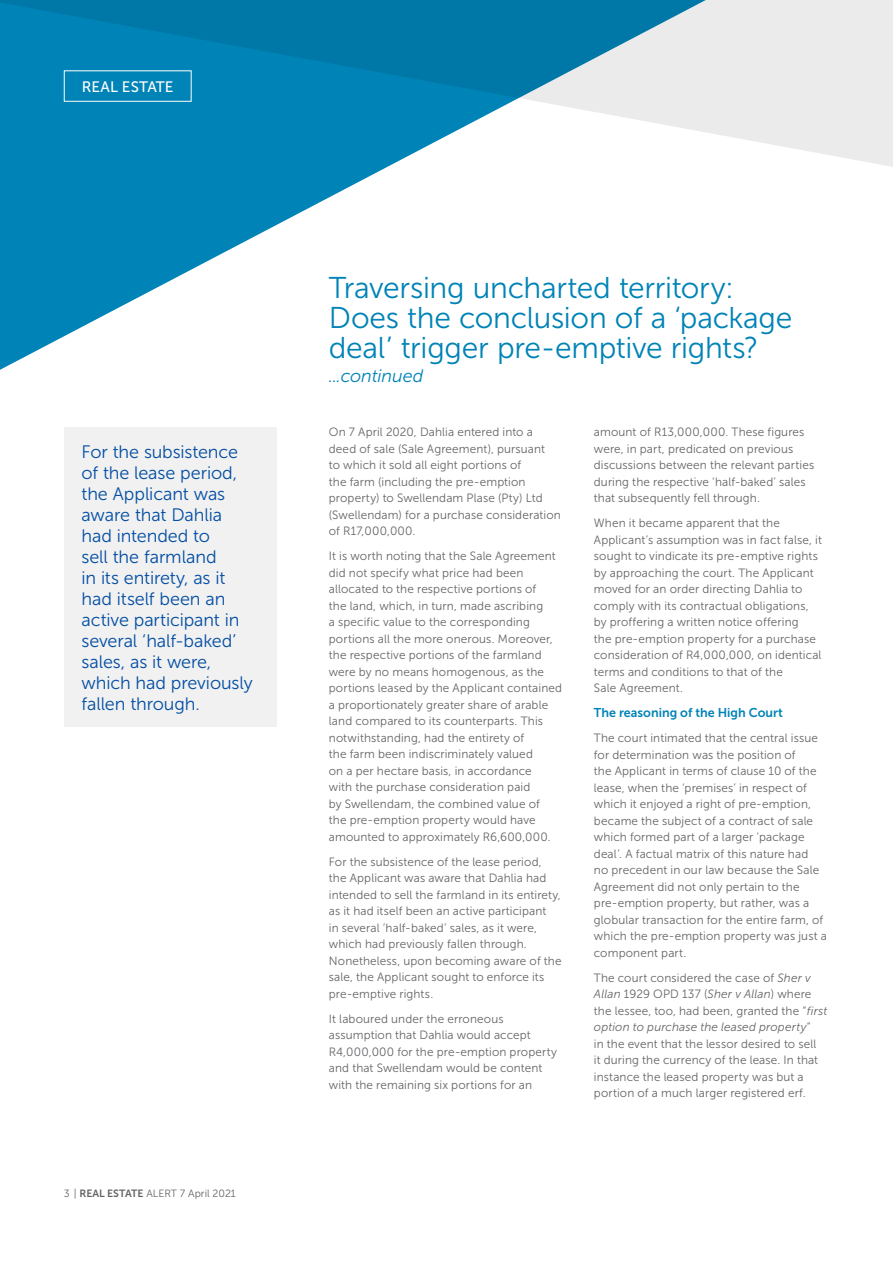
<style>
.page{position:relative;width:893px;height:1263px;background:#fff}
.page>*{position:absolute;margin:0;border:0;box-sizing:border-box;transform-origin:0 0}
.t1{font:30px/30px "Museo Sans 300";letter-spacing:-.01em;color:#0083b6}
.t2{font:18px/21px "Museo Sans 300";letter-spacing:-.005em;color:#034ea2}
.t3{font:italic 18px "Museo Sans 300";letter-spacing:-.005em;color:#0083b6}
.t4{font:15.15px "Museo Sans 500";letter-spacing:.005em;color:#fff}
.t5{font:12.75px "Museo Sans 700";color:#0083b6}
.t6{font:12px/16.5px "Museo Sans 300";letter-spacing:.01em;color:#636466}
.t7{font:10.5px "Museo Sans 300";color:#636466}
.s1{font-family:"Museo Sans 700"}
.s2{font-style:italic}
</style>
<div class="page">
<svg style="left:0;top:189px;width:345px;height:181px;fill:#0083b6"></svg>
<svg style="left:0;top:0;width:893px;height:189px"></svg>
<div style="left:64px;top:70px;width:128px;height:32px;border:1px solid #fff"></div>
<div style="left:65px;top:427px;width:212px;height:300px;background:#f1f1f2"></div>
<p class="t4" style="left:82px;top:78px;width:93px">REAL ESTATE</p>
<p class="t2" style="left:82px;top:441px;width:173px">For the subsistence of the lease period, the Applicant was aware that Dahlia had intended to<br>sell the farmland<br>in its entirety, as it had itself been an active participant in several ‘half-baked’ sales, as it were, which had previously fallen through.</p>
<p class="t7" style="left:64px;top:1188px;width:174px">3 | <span class="s1">REAL ESTATE</span> ALERT 7 April 2021</p>
<h1 class="t1" style="left:329px;top:273px;width:465px">Traversing uncharted territory:<br>Does the conclusion of a ‘package deal’ trigger pre-emptive rights?</h1>
<h2 class="t3" style="left:329px;top:366px;width:96px">...continued</h2>
<p class="t6" style="left:329px;top:424px;width:234px">On 7 April 2020, Dahlia entered into a deed of sale (Sale Agreement), pursuant<br>to which it sold all eight portions of<br>the farm (including the pre-emption property) to Swellendam Plase (Pty) Ltd (Swellendam) for a purchase consideration of R17,000,000.</p>
<p class="t6" style="left:329px;top:548px;width:235px">It is worth noting that the Sale Agreement did not specify what price had been allocated to the respective portions of<br>the land, which, in turn, made ascribing<br>a specific value to the corresponding portions all the more onerous. Moreover, the respective portions of the farmland were by no means homogenous, as the portions leased by the Applicant contained a proportionately greater share of arable land compared to its counterparts. This notwithstanding, had the entirety of<br>the farm been indiscriminately valued<br>on a per hectare basis, in accordance<br>with the purchase consideration paid<br>by Swellendam, the combined value of<br>the pre-emption property would have amounted to approximately R6,600,000.</p>
<p class="t6" style="left:329px;top:853px;width:234px">For the subsistence of the lease period, the Applicant was aware that Dahlia had intended to sell the farmland in its entirety, as it had itself been an active participant<br>in several ‘half-baked’ sales, as it were, which had previously fallen through.<br>Nonetheless, upon becoming aware of the sale, the Applicant sought to enforce its pre-emptive rights.</p>
<p class="t6" style="left:329px;top:1010px;width:230px">It laboured under the erroneous assumption that Dahlia would accept R4,000,000 for the pre-emption property and that Swellendam would be content with the remaining six portions for an</p>
<p class="t6" style="left:594px;top:424px;width:222px">amount of R13,000,000. These figures were, in part, predicated on previous discussions between the relevant parties during the respective ‘half-baked’ sales that subsequently fell through.</p>
<p class="t6" style="left:594px;top:515px;width:230px">When it became apparent that the Applicant’s assumption was in fact false, it sought to vindicate its pre-emptive rights by approaching the court. The Applicant moved for an order directing Dahlia to comply with its contractual obligations, by proffering a written notice offering<br>the pre-emption property for a purchase consideration of R4,000,000, on identical terms and conditions to that of the<br>Sale Agreement.</p>
<p class="t5" style="left:594px;top:706px;width:190px">The reasoning of the High Court</p>
<p class="t6" style="left:594px;top:730px;width:235px">The court intimated that the central issue for determination was the position of<br>the Applicant in terms of clause 10 of the lease, when the ‘premises’ in respect of which it enjoyed a right of pre-emption, became the subject of a contract of sale which formed part of a larger ‘package deal’. A factual matrix of this nature had<br>no precedent in our law because the Sale Agreement did not only pertain to the pre-emption property, but rather, was a globular transaction for the entire farm, of which the pre-emption property was just a component part.</p>
<p class="t6" style="left:594px;top:969px;width:235px">The court considered the case of <span class="s2">Sher v Allan</span> 1929 OPD 137 (<span class="s2">Sher v Allan</span>) where the lessee, too, had been, granted the “<span class="s2">first option to purchase the leased property</span>”<br>in the event that the lessor desired to sell<br>it during the currency of the lease. In that instance the leased property was but a portion of a much larger registered erf.</p>
</div>
